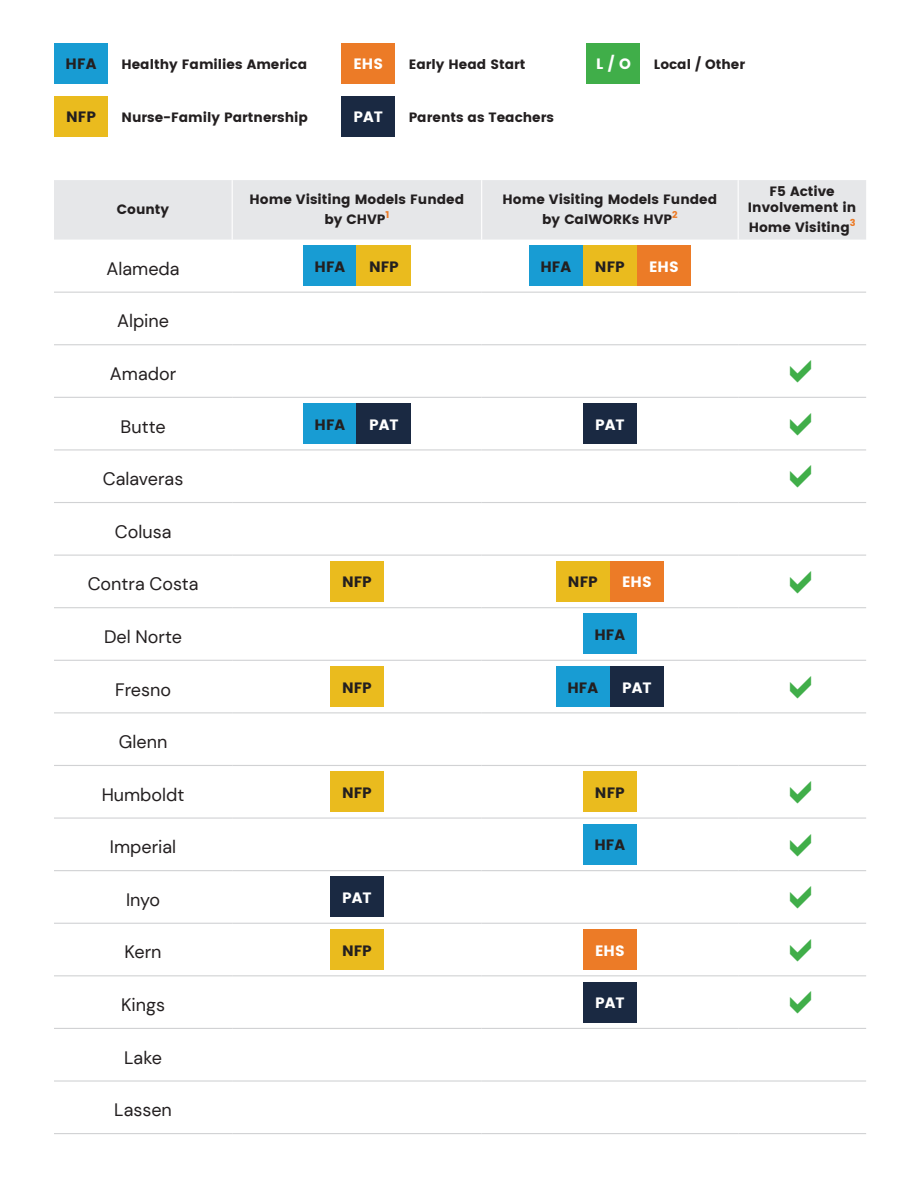
<style>
.page{position:relative;width:918px;height:1188px;background:#fff}
.page>*{position:absolute;margin:0;border:0;box-sizing:border-box;transform-origin:0 0}
.t1{font:18px "DM Sans";color:#231f20}
.t2{font:15px "Poppins";color:#231f20}
.t3{font:15px "Poppins";color:#fff}
.t4{font:13.5px/19.8px "Poppins";color:#231f20;text-align:center}
</style>
<div class="page">
<div style="left:54px;top:180px;width:812px;height:60px;background:#e6e7e9"></div>
<hr style="left:54px;top:292px;width:178px;height:1px;background:#d1d2d4">
<hr style="left:232px;top:292px;width:250px;height:1px;background:#d1d2d4">
<hr style="left:482px;top:292px;width:256px;height:1px;background:#d1d2d4">
<hr style="left:738px;top:292px;width:128px;height:1px;background:#d1d2d4">
<hr style="left:54px;top:344px;width:178px;height:1px;background:#d1d2d4">
<hr style="left:232px;top:344px;width:250px;height:1px;background:#d1d2d4">
<hr style="left:482px;top:344px;width:256px;height:1px;background:#d1d2d4">
<hr style="left:738px;top:344px;width:128px;height:1px;background:#d1d2d4">
<hr style="left:54px;top:397px;width:178px;height:1px;background:#d1d2d4">
<hr style="left:232px;top:397px;width:250px;height:1px;background:#d1d2d4">
<hr style="left:482px;top:397px;width:256px;height:1px;background:#d1d2d4">
<hr style="left:738px;top:397px;width:128px;height:1px;background:#d1d2d4">
<hr style="left:54px;top:449px;width:178px;height:1px;background:#d1d2d4">
<hr style="left:232px;top:449px;width:250px;height:1px;background:#d1d2d4">
<hr style="left:482px;top:449px;width:256px;height:1px;background:#d1d2d4">
<hr style="left:738px;top:449px;width:128px;height:1px;background:#d1d2d4">
<hr style="left:54px;top:502px;width:178px;height:1px;background:#d1d2d4">
<hr style="left:232px;top:502px;width:250px;height:1px;background:#d1d2d4">
<hr style="left:482px;top:502px;width:256px;height:1px;background:#d1d2d4">
<hr style="left:738px;top:502px;width:128px;height:1px;background:#d1d2d4">
<hr style="left:54px;top:555px;width:178px;height:1px;background:#d1d2d4">
<hr style="left:232px;top:555px;width:250px;height:1px;background:#d1d2d4">
<hr style="left:482px;top:555px;width:256px;height:1px;background:#d1d2d4">
<hr style="left:738px;top:555px;width:128px;height:1px;background:#d1d2d4">
<hr style="left:54px;top:607px;width:178px;height:1px;background:#d1d2d4">
<hr style="left:232px;top:607px;width:250px;height:1px;background:#d1d2d4">
<hr style="left:482px;top:607px;width:256px;height:1px;background:#d1d2d4">
<hr style="left:738px;top:607px;width:128px;height:1px;background:#d1d2d4">
<hr style="left:54px;top:660px;width:178px;height:1px;background:#d1d2d4">
<hr style="left:232px;top:660px;width:250px;height:1px;background:#d1d2d4">
<hr style="left:482px;top:660px;width:256px;height:1px;background:#d1d2d4">
<hr style="left:738px;top:660px;width:128px;height:1px;background:#d1d2d4">
<hr style="left:54px;top:712px;width:178px;height:1px;background:#d1d2d4">
<hr style="left:232px;top:712px;width:250px;height:1px;background:#d1d2d4">
<hr style="left:482px;top:712px;width:256px;height:1px;background:#d1d2d4">
<hr style="left:738px;top:712px;width:128px;height:1px;background:#d1d2d4">
<hr style="left:54px;top:765px;width:178px;height:1px;background:#d1d2d4">
<hr style="left:232px;top:765px;width:250px;height:1px;background:#d1d2d4">
<hr style="left:482px;top:765px;width:256px;height:1px;background:#d1d2d4">
<hr style="left:738px;top:765px;width:128px;height:1px;background:#d1d2d4">
<hr style="left:54px;top:817px;width:178px;height:2px;background:#d1d2d4">
<hr style="left:232px;top:817px;width:250px;height:2px;background:#d1d2d4">
<hr style="left:482px;top:817px;width:256px;height:2px;background:#d1d2d4">
<hr style="left:738px;top:817px;width:128px;height:2px;background:#d1d2d4">
<hr style="left:54px;top:870px;width:178px;height:1px;background:#d1d2d4">
<hr style="left:232px;top:870px;width:250px;height:1px;background:#d1d2d4">
<hr style="left:482px;top:870px;width:256px;height:1px;background:#d1d2d4">
<hr style="left:738px;top:870px;width:128px;height:1px;background:#d1d2d4">
<hr style="left:54px;top:923px;width:178px;height:1px;background:#d1d2d4">
<hr style="left:232px;top:923px;width:250px;height:1px;background:#d1d2d4">
<hr style="left:482px;top:923px;width:256px;height:1px;background:#d1d2d4">
<hr style="left:738px;top:923px;width:128px;height:1px;background:#d1d2d4">
<hr style="left:54px;top:975px;width:178px;height:1px;background:#d1d2d4">
<hr style="left:232px;top:975px;width:250px;height:1px;background:#d1d2d4">
<hr style="left:482px;top:975px;width:256px;height:1px;background:#d1d2d4">
<hr style="left:738px;top:975px;width:128px;height:1px;background:#d1d2d4">
<hr style="left:54px;top:1028px;width:178px;height:1px;background:#d1d2d4">
<hr style="left:232px;top:1028px;width:250px;height:1px;background:#d1d2d4">
<hr style="left:482px;top:1028px;width:256px;height:1px;background:#d1d2d4">
<hr style="left:738px;top:1028px;width:128px;height:1px;background:#d1d2d4">
<hr style="left:54px;top:1080px;width:178px;height:2px;background:#d1d2d4">
<hr style="left:232px;top:1080px;width:250px;height:2px;background:#d1d2d4">
<hr style="left:482px;top:1080px;width:256px;height:2px;background:#d1d2d4">
<hr style="left:738px;top:1080px;width:128px;height:2px;background:#d1d2d4">
<hr style="left:54px;top:1133px;width:178px;height:1px;background:#d1d2d4">
<hr style="left:232px;top:1133px;width:250px;height:1px;background:#d1d2d4">
<hr style="left:482px;top:1133px;width:256px;height:1px;background:#d1d2d4">
<hr style="left:738px;top:1133px;width:128px;height:1px;background:#d1d2d4">
<hr style="left:738px;top:180px;width:1px;height:60px;background:#fff">
<hr style="left:232px;top:180px;width:1px;height:60px;background:#fff">
<hr style="left:481px;top:180px;width:1px;height:60px;background:#fff">
<div style="left:303px;top:246px;width:54px;height:40px;background:#189cd3"></div>
<div style="left:357px;top:246px;width:54px;height:40px;background:#eabb1e"></div>
<div style="left:529px;top:246px;width:54px;height:40px;background:#189cd3"></div>
<div style="left:583px;top:246px;width:54px;height:40px;background:#eabb1e"></div>
<div style="left:637px;top:246px;width:54px;height:40px;background:#ec7b27"></div>
<div style="left:303px;top:403px;width:54px;height:41px;background:#189cd3"></div>
<div style="left:357px;top:403px;width:54px;height:41px;background:#1a2942"></div>
<div style="left:583px;top:403px;width:54px;height:41px;background:#1a2942"></div>
<div style="left:330px;top:561px;width:54px;height:41px;background:#eabb1e"></div>
<div style="left:556px;top:561px;width:54px;height:41px;background:#eabb1e"></div>
<div style="left:610px;top:561px;width:54px;height:41px;background:#ec7b27"></div>
<div style="left:583px;top:614px;width:54px;height:40px;background:#189cd3"></div>
<div style="left:330px;top:666px;width:54px;height:41px;background:#eabb1e"></div>
<div style="left:556px;top:666px;width:54px;height:41px;background:#189cd3"></div>
<div style="left:610px;top:666px;width:54px;height:41px;background:#1a2942"></div>
<div style="left:330px;top:772px;width:54px;height:40px;background:#eabb1e"></div>
<div style="left:583px;top:772px;width:54px;height:40px;background:#eabb1e"></div>
<div style="left:583px;top:824px;width:54px;height:41px;background:#189cd3"></div>
<div style="left:330px;top:877px;width:54px;height:40px;background:#1a2942"></div>
<div style="left:330px;top:929px;width:54px;height:41px;background:#eabb1e"></div>
<div style="left:583px;top:929px;width:54px;height:41px;background:#ec7b27"></div>
<div style="left:583px;top:982px;width:54px;height:40px;background:#1a2942"></div>
<div style="left:54px;top:43px;width:54px;height:41px;background:#189cd3"></div>
<div style="left:341px;top:43px;width:54px;height:41px;background:#ec7b27"></div>
<div style="left:586px;top:43px;width:54px;height:41px;background:#40ae49"></div>
<div style="left:54px;top:96px;width:54px;height:41px;background:#eabb1e"></div>
<div style="left:341px;top:96px;width:54px;height:41px;background:#1a2942"></div>
<p class="t2" style="left:66px;top:55px;width:32px">HFA</p>
<p class="t4" style="left:122px;top:55px;width:187px">Healthy Families America</p>
<p class="t3" style="left:353px;top:55px;width:31px">EHS</p>
<p class="t4" style="left:409px;top:55px;width:118px">Early Head Start</p>
<p class="t3" style="left:596px;top:55px;width:36px">L / O</p>
<p class="t4" style="left:654px;top:55px;width:93px">Local / Other</p>
<p class="t2" style="left:66px;top:108px;width:31px">NFP</p>
<p class="t4" style="left:122px;top:108px;width:188px">Nurse-Family Partnership</p>
<p class="t3" style="left:354px;top:108px;width:31px">PAT</p>
<p class="t4" style="left:409px;top:108px;width:147px">Parents as Teachers</p>
<p class="t4" style="left:117px;top:199px;width:54px">County</p>
<p class="t4" style="left:250px;top:189px;width:216px">Home Visiting Models Funded by CHVP<sup>1</sup></p>
<p class="t4" style="left:503px;top:189px;width:216px">Home Visiting Models Funded by CalWORKs HVP<sup>2</sup></p>
<p class="t4" style="left:748px;top:183px;width:110px;line-height:16.2px">F5 Active<br>Involvement in</p>
<p class="t4" style="left:749px;top:217px;width:108px">Home Visiting<sup>3</sup></p>
<p class="t1" style="left:107px;top:257px;width:75px">Alameda</p>
<p class="t2" style="left:315px;top:258px;width:32px">HFA</p>
<p class="t2" style="left:369px;top:258px;width:31px">NFP</p>
<p class="t2" style="left:541px;top:258px;width:32px">HFA</p>
<p class="t2" style="left:595px;top:258px;width:31px">NFP</p>
<p class="t3" style="left:649px;top:258px;width:31px">EHS</p>
<p class="t1" style="left:117px;top:310px;width:54px">Alpine</p>
<p class="t1" style="left:110px;top:363px;width:68px">Amador</p>
<p class="t1" style="left:121px;top:415px;width:47px">Butte</p>
<p class="t2" style="left:315px;top:416px;width:32px">HFA</p>
<p class="t3" style="left:369px;top:416px;width:31px">PAT</p>
<p class="t3" style="left:595px;top:416px;width:31px">PAT</p>
<p class="t1" style="left:103px;top:468px;width:82px">Calaveras</p>
<p class="t1" style="left:115px;top:520px;width:58px">Colusa</p>
<p class="t1" style="left:88px;top:573px;width:112px">Contra Costa</p>
<p class="t2" style="left:342px;top:573px;width:31px">NFP</p>
<p class="t2" style="left:568px;top:573px;width:31px">NFP</p>
<p class="t3" style="left:622px;top:573px;width:31px">EHS</p>
<p class="t1" style="left:104px;top:626px;width:80px">Del Norte</p>
<p class="t2" style="left:595px;top:626px;width:32px">HFA</p>
<p class="t1" style="left:115px;top:678px;width:57px">Fresno</p>
<p class="t2" style="left:342px;top:679px;width:31px">NFP</p>
<p class="t2" style="left:568px;top:679px;width:32px">HFA</p>
<p class="t3" style="left:622px;top:679px;width:31px">PAT</p>
<p class="t1" style="left:119px;top:731px;width:50px">Glenn</p>
<p class="t1" style="left:102px;top:783px;width:84px">Humboldt</p>
<p class="t2" style="left:342px;top:784px;width:31px">NFP</p>
<p class="t2" style="left:595px;top:784px;width:31px">NFP</p>
<p class="t1" style="left:110px;top:836px;width:68px">Imperial</p>
<p class="t2" style="left:595px;top:836px;width:32px">HFA</p>
<p class="t1" style="left:126px;top:888px;width:36px">Inyo</p>
<p class="t3" style="left:342px;top:889px;width:31px">PAT</p>
<p class="t1" style="left:125px;top:941px;width:38px">Kern</p>
<p class="t2" style="left:342px;top:942px;width:31px">NFP</p>
<p class="t3" style="left:595px;top:942px;width:31px">EHS</p>
<p class="t1" style="left:121px;top:994px;width:46px">Kings</p>
<p class="t3" style="left:595px;top:994px;width:31px">PAT</p>
<p class="t1" style="left:124px;top:1046px;width:39px">Lake</p>
<p class="t1" style="left:114px;top:1099px;width:59px">Lassen</p>
</div>
